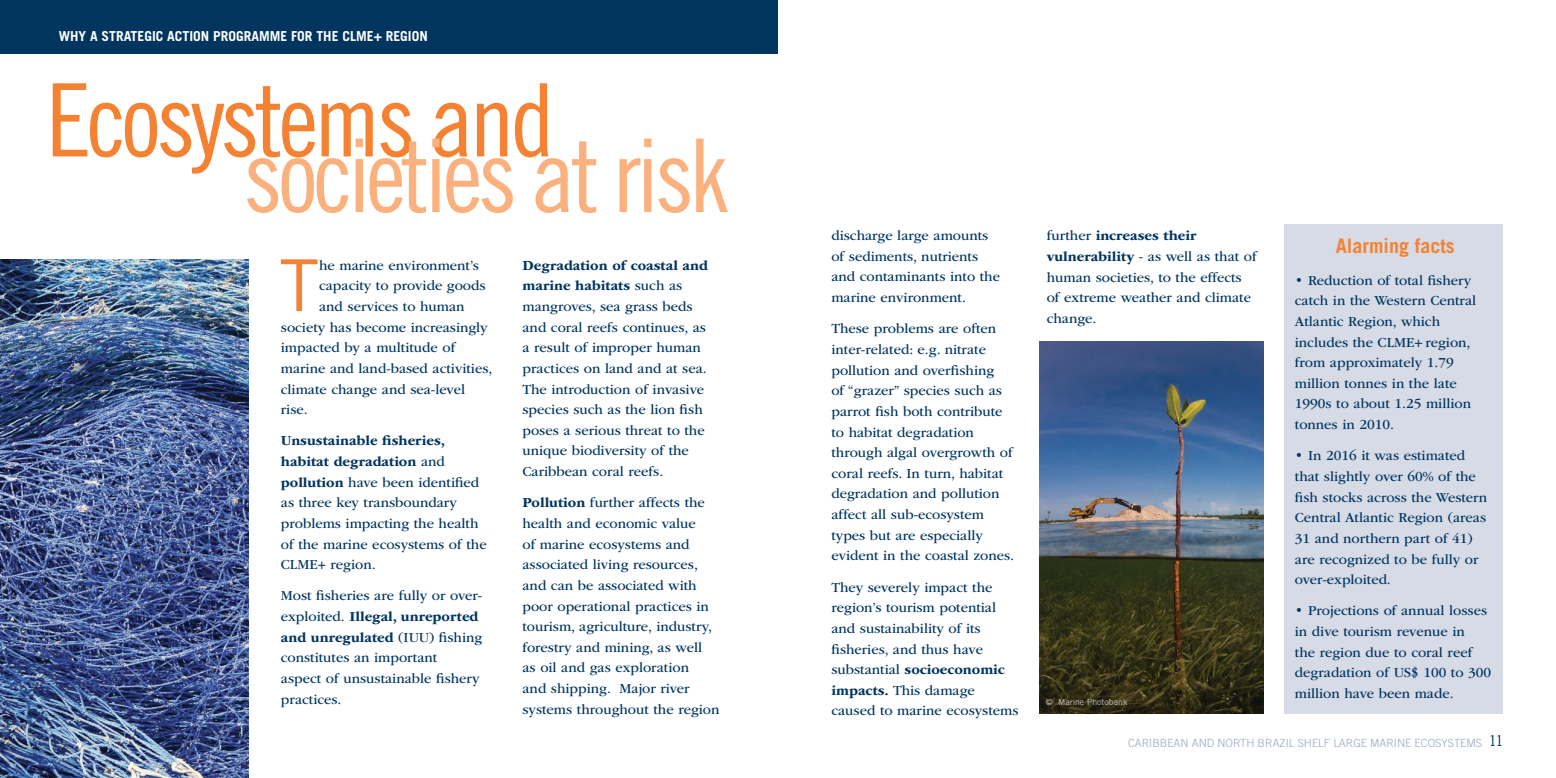
<style>
.page{position:relative;width:1556px;height:778px;background:#fff}
.page>*{position:absolute;margin:0;border:0;box-sizing:border-box;transform-origin:0 0}
.t1{font:101.62px "Trade Gothic LT Std Cn 18";letter-spacing:-.045em;color:#fab17d}
.t2{font:101.25px "Trade Gothic LT Std Cn 18";letter-spacing:-.045em;color:#f58233}
.t3{font:71.5px "Trade Gothic LT Std";color:#f58233}
.t4{font:700 20px "Trade Gothic LT Std";color:#f58231}
.t5{font:14.38px/20.6px "ITC Garamond Std";color:#003560}
.t6{font:700 13.75px "Trade Gothic LT Std";color:#fff}
.t7{font:300 11.25px "Trade Gothic LT Std";color:#99a8c1}
.t8{font:8.75px "Trade Gothic LT Std";color:#f2f2f3}
.s1{font-weight:700}
.s2{font-family:"Trade Gothic LT Std Cn 18";font-weight:400;font-size:15px;color:#003560}
</style>
<div class="page">
<div style="left:1284px;top:225px;width:218px;height:489px;background:#d6dbe6"></div>
<div style="left:0;top:0;width:778px;height:53px;background:#003560"></div>
<img style="left:1040px;top:341px;width:223px;height:373px">
<img style="left:0;top:259px;width:248px;height:519px">
<p class="t6" style="left:59px;top:28px;width:370px">WHY A STRATEGIC ACTION PROGRAMME FOR THE CLME+ REGION</p>
<h2 class="t2" style="left:46px;top:60px;width:510px">Ecosystems and</h2>
<h1 class="t1" style="left:243px;top:115px;width:487px">societies at risk</h1>
<h3 class="t3" style="left:279px;top:242px;width:41px">T</h3>
<p class="t5" style="left:319px;top:255px;width:161px">he marine environment’s</p>
<p class="t5" style="left:319px;top:276px;width:168px">capacity to provide goods</p>
<p class="t5" style="left:319px;top:296px;width:147px">and services to human</p>
<p class="t5" style="left:281px;top:317px;width:208px">society has become increasingly</p>
<p class="t5" style="left:281px;top:337px;width:176px">impacted by a multitude of</p>
<p class="t5" style="left:281px;top:358px;width:213px">marine and land-based activities,</p>
<p class="t5" style="left:281px;top:379px;width:186px">climate change and sea-level</p>
<p class="t5" style="left:281px;top:399px;width:28px">rise.</p>
<p class="t5" style="left:281px;top:431px;width:207px"><span class="s1">Unsustainable fisheries, habitat degradation</span> and <span class="s1">pollution</span> have been identified as three key transboundary problems impacting the health of the marine ecosystems of the<br>CLME+ region.</p>
<p class="t5" style="left:281px;top:586px;width:203px">Most fisheries are fully or over&shy;exploited. <span class="s1">Illegal, unreported and unregulated</span> (IUU) fishing constitutes an important<br>aspect of unsustainable fishery practices.</p>
<p class="t5" style="left:522px;top:255px;width:187px"><span class="s1">Degradation of coastal and marine habitats</span> such as mangroves, sea grass beds and coral reefs continues, as a result of improper human practices on land and at sea.<br>The introduction of invasive species such as the lion fish poses a serious threat to the unique biodiversity of the<br>Caribbean coral reefs.</p>
<p class="t5" style="left:522px;top:493px;width:198px"><span class="s1">Pollution</span> further affects the health and economic value<br>of marine ecosystems and associated living resources, and can be associated with poor operational practices in tourism, agriculture, industry, forestry and mining, as well<br>as oil and gas exploration<br>and shipping. Major river systems throughout the region</p>
<p class="t5" style="left:831px;top:225px;width:170px">discharge large amounts of sediments, nutrients and contaminants into the marine environment.</p>
<p class="t5" style="left:831px;top:319px;width:184px">These problems are often inter-related: e.g. nitrate pollution and overfishing<br>of “grazer” species such as parrot fish both contribute to habitat degradation through algal overgrowth of coral reefs. In turn, habitat degradation and pollution affect all sub-ecosystem types but are especially evident in the coastal zones.</p>
<p class="t5" style="left:831px;top:577px;width:188px">They severely impact the region’s tourism potential and sustainability of its fisheries, and thus have substantial <span class="s1">socioeconomic impacts.</span> This damage caused to marine ecosystems</p>
<p class="t5" style="left:1046px;top:225px;width:211px">further <span class="s1">increases their vulnerability</span> - as well as that of human societies, to the effects of extreme weather and climate change.</p>
<p class="t8" style="left:1045px;top:697px;width:83px">© Marine Photobank</p>
<h3 class="t4" style="left:1335px;top:234px;width:120px">Alarming facts</h3>
<p class="t5" style="left:1294px;top:270px;width:183px">• Reduction of total fishery catch in the Western Central<br>Atlantic Region, which includes the CLME+ region, from approximately 1.79 million tonnes in the late<br>1990s to about 1.25 million tonnes in 2010.</p>
<p class="t5" style="left:1294px;top:445px;width:194px">• In 2016 it was estimated that slightly over 60% of the fish stocks across the Western<br>Central Atlantic Region (areas<br>31 and northern part of 41) are recognized to be fully or over-exploited.</p>
<p class="t5" style="left:1294px;top:601px;width:198px">• Projections of annual losses in dive tourism revenue in<br>the region due to coral reef degradation of US$ 100 to 300 million have been made.</p>
<p class="t7" style="left:1128px;top:736px;width:376px">CARIBBEAN AND NORTH BRAZIL SHELF LARGE MARINE ECOSYSTEMS <span class="s2">11</span></p>
</div>
